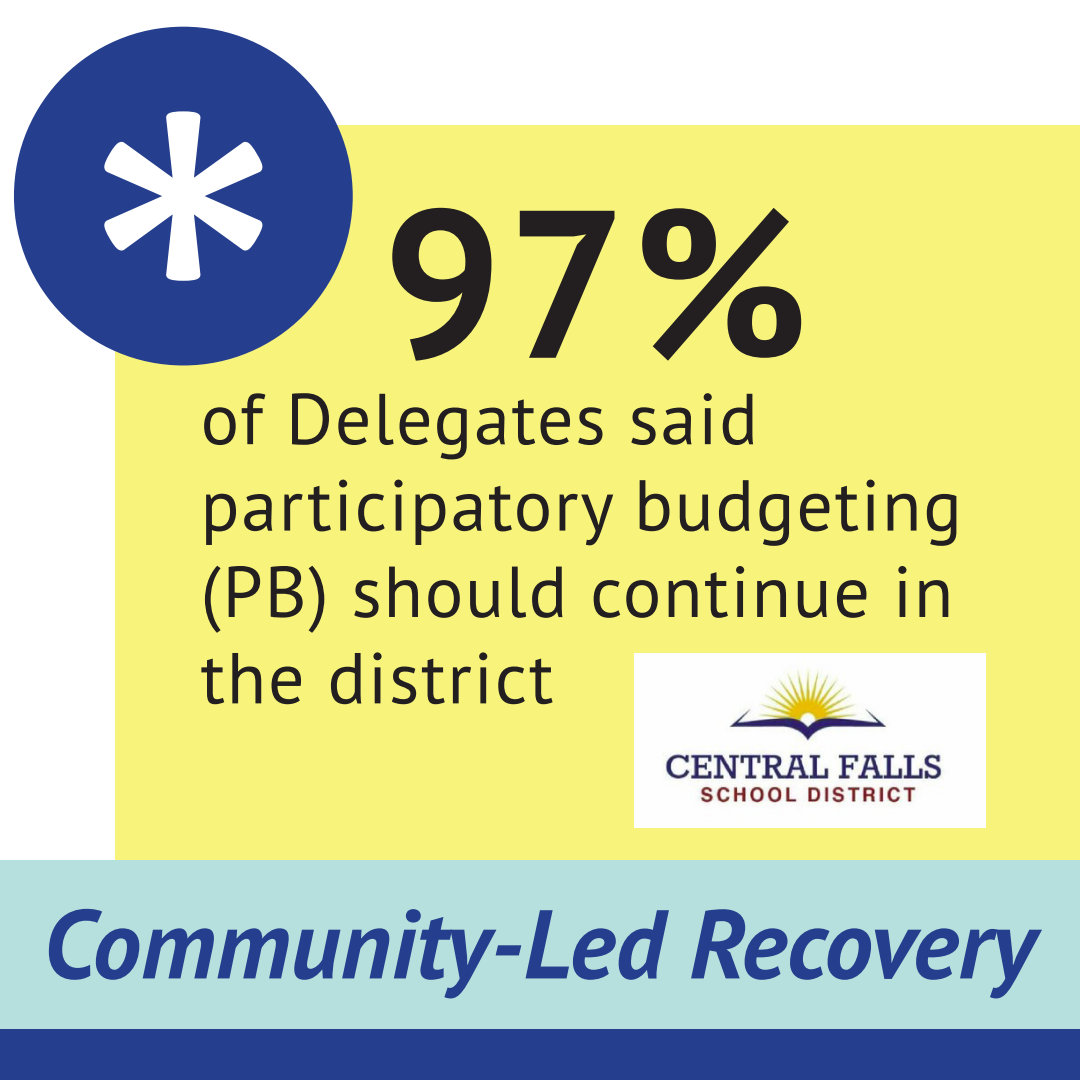
<style>
.page{position:relative;width:1080px;height:1080px;background:#fff}
.page>*{position:absolute;margin:0;border:0;box-sizing:border-box;transform-origin:0 0}
.Body_Text{font:700 210px "PT Sans Pro";color:#231f20}
.Section_Paragraph{font:italic 700 97.5px "PT Sans Pro";color:#253f8e}
.Body_Text-2{font:72px/86.4px "PT Sans Pro";letter-spacing:.025em;color:#231f20}
</style>
<div class="page">
<div style="left:116px;top:125px;width:964px;height:735px;background:#f7f37b"></div>
<div style="left:0;top:860px;width:1080px;height:170px;background:#b6e0dd"></div>
<div style="left:0;top:1030px;width:1080px;height:50px;background:#253f8e"></div>
<div style="left:14px;top:27px;width:339px;height:338px;background:#253f8e;border-radius:50%"></div>
<svg style="left:104px;top:111px;width:159px;height:170px"></svg>
<img style="left:635px;top:654px;width:351px;height:174px">
<p class="Body_Text" style="left:383px;top:146px;width:427px">97%</p>
<p class="Body_Text-2" style="left:201px;top:374px;width:763px">of Delegates said participatory budgeting (PB) should continue in the district</p>
<p class="Section_Paragraph" style="left:43px;top:880px;width:994px">Community-Led Recovery</p>
</div>
